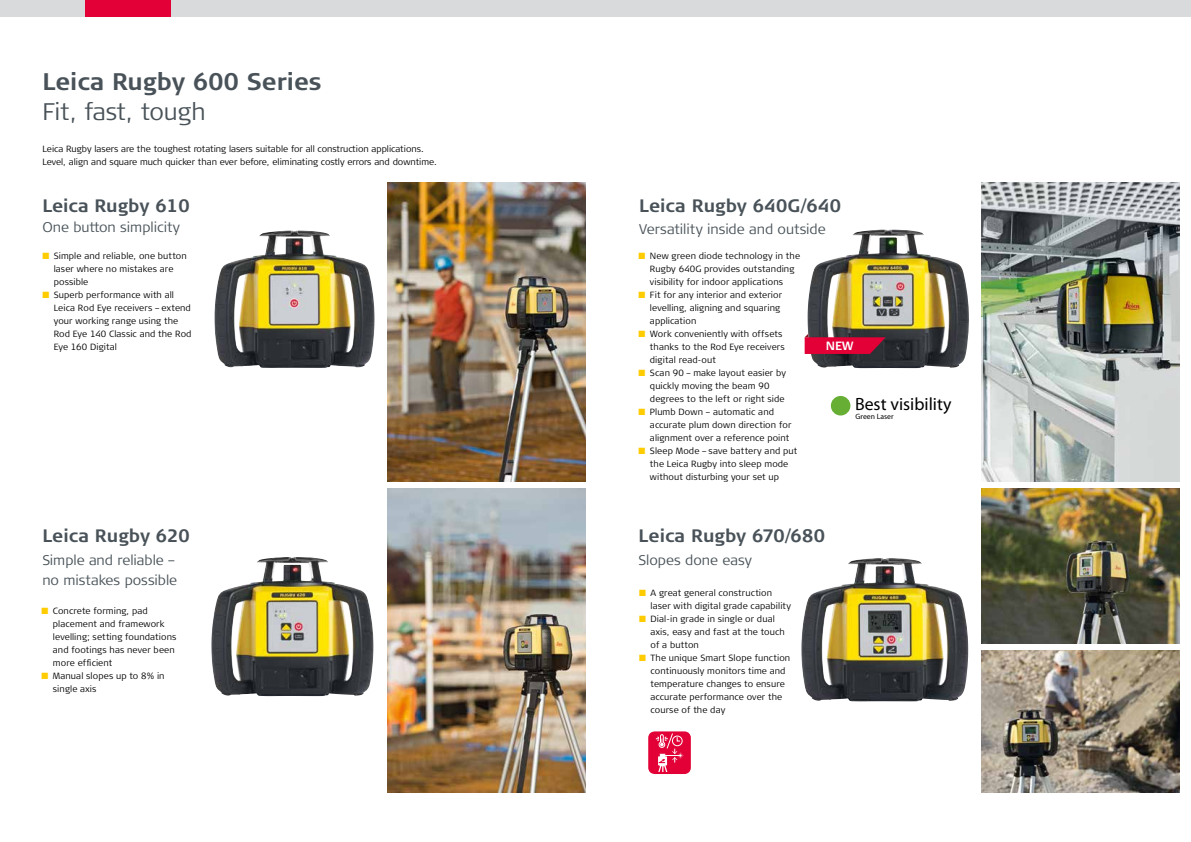
<style>
.page{position:relative;width:1191px;height:842px;background:#fff}
.page>*{position:absolute;margin:0;border:0;box-sizing:border-box;transform-origin:0 0}
.t1{font:700 24px "Signa Column";color:#485258}
.t2{font:300 24px "Signa Column";color:#485258}
.t3{font:700 18px "Signa Column";color:#485258}
.t4{font:300 condensed 17.8px "Univers";color:#000}
.t5{font:300 14px/20px "Signa Column";color:#485258}
.t6{font:700 12px "Signa Column";color:#fff}
.t7{font:300 9px/13px "Signa Column";letter-spacing:.01em;color:#000}
.t8{font:700 condensed 7.7px "Univers";color:#000}
.s1{color:#fecc00}
.s2{font-weight:700}
</style>
<div class="page">
<img style="left:981px;top:488px;width:198px;height:155px">
<img style="left:981px;top:650px;width:198px;height:142px">
<img style="left:981px;top:182px;width:198px;height:300px">
<svg style="left:648px;top:731px;width:43px;height:43px;background:#e72d59"></svg>
<img style="left:387px;top:488px;width:198px;height:304px">
<img style="left:387px;top:182px;width:198px;height:300px">
<img style="left:807px;top:230px;width:162px;height:138px">
<img style="left:214px;top:230px;width:160px;height:138px">
<img style="left:211px;top:557px;width:162px;height:139px">
<img style="left:801px;top:558px;width:167px;height:143px">
<div style="left:831px;top:396px;width:19px;height:19px;background:#66af34;border-radius:50%"></div>
<svg style="left:804px;top:334px;width:81px;height:20px;background:#bb113b"></svg>
<div style="left:0;top:0;width:595px;height:17px;background:#d9dadb"></div>
<div style="left:595px;top:0;width:596px;height:17px;background:#d9dadb"></div>
<div style="left:85px;top:0;width:85px;height:17px;background:#e20036"></div>
<h1 class="t1" style="left:42px;top:66px;width:281px">Leica Rugby 600 Series</h1>
<h1 class="t2" style="left:42px;top:96px;width:165px">Fit, fast, tough</h1>
<p class="t7" style="left:42px;top:143px;width:396px">Leica Rugby lasers are the toughest rotating lasers suitable for all construction applications.<br>Level, align and square much quicker than ever before, eliminating costly errors and downtime.</p>
<h2 class="t3" style="left:42px;top:194px;width:149px">Leica Rugby 610</h2>
<h3 class="t5" style="left:42px;top:217px;width:139px">One button simplicity</h3>
<p class="t7" style="left:54px;top:249px;width:135px;text-indent:-11px"><span class="s1">■</span> Simple and reliable, one button laser where no mistakes are possible</p>
<p class="t7" style="left:54px;top:288px;width:139px;text-indent:-11px"><span class="s1">■</span> Superb performance with all<br>Leica Rod Eye receivers – extend your working range using the<br>Rod Eye 140 Classic and the Rod<br>Eye 160 Digital</p>
<h2 class="t3" style="left:42px;top:524px;width:149px">Leica Rugby 620</h2>
<h3 class="t5" style="left:42px;top:550px;width:136px">Simple and reliable – no mistakes possible</h3>
<p class="t7" style="left:53px;top:605px;width:125px;text-indent:-11px"><span class="s1">■</span> Concrete forming, pad placement and framework levelling; setting foundations and footings has never been more efficient</p>
<p class="t7" style="left:53px;top:670px;width:113px;text-indent:-11px"><span class="s1">■</span> Manual slopes up to 8% in single axis</p>
<h2 class="t3" style="left:639px;top:194px;width:203px">Leica Rugby 640G/640</h2>
<h3 class="t5" style="left:639px;top:220px;width:188px">Versatility inside and outside</h3>
<p class="t7" style="left:650px;top:249px;width:152px;text-indent:-11px"><span class="s1">■</span> New green diode technology in the<br>Rugby 640G provides outstanding visibility for indoor applications</p>
<p class="t7" style="left:650px;top:288px;width:134px;text-indent:-11px"><span class="s1">■</span> Fit for any interior and exterior levelling, aligning and squaring application</p>
<p class="t7" style="left:650px;top:327px;width:136px;text-indent:-11px"><span class="s1">■</span> Work conveniently with offsets thanks to the Rod Eye receivers digital read-out</p>
<p class="t7" style="left:650px;top:366px;width:137px;text-indent:-11px"><span class="s1">■</span> Scan 90 – make layout easier by quickly moving the beam 90 degrees to the left or right side</p>
<p class="t7" style="left:650px;top:405px;width:143px;text-indent:-11px"><span class="s1">■</span> Plumb Down – automatic and accurate plum down direction for alignment over a reference point</p>
<p class="t7" style="left:650px;top:444px;width:149px;text-indent:-11px"><span class="s1">■</span> Sleep Mode – save battery and put the Leica Rugby into sleep mode without disturbing your set up</p>
<h3 class="t6" style="left:826px;top:338px;width:29px">NEW</h3>
<h3 class="t4" style="left:855px;top:393px;width:98px"><span class="s2">Best</span> visibility</h3>
<p class="t8" style="left:855px;top:411px;width:39px">Green Laser</p>
<h2 class="t3" style="left:638px;top:525px;width:188px">Leica Rugby 670/680</h2>
<h3 class="t5" style="left:638px;top:551px;width:115px">Slopes done easy</h3>
<p class="t7" style="left:650px;top:587px;width:142px;text-indent:-11px"><span class="s1">■</span> A great general construction laser with digital grade capability</p>
<p class="t7" style="left:650px;top:613px;width:136px;text-indent:-11px"><span class="s1">■</span> Dial-in grade in single or dual axis, easy and fast at the touch of a button</p>
<p class="t7" style="left:650px;top:652px;width:141px;text-indent:-11px"><span class="s1">■</span> The unique Smart Slope function continuously monitors time and temperature changes to ensure accurate performance over the course of the day</p>
</div>
